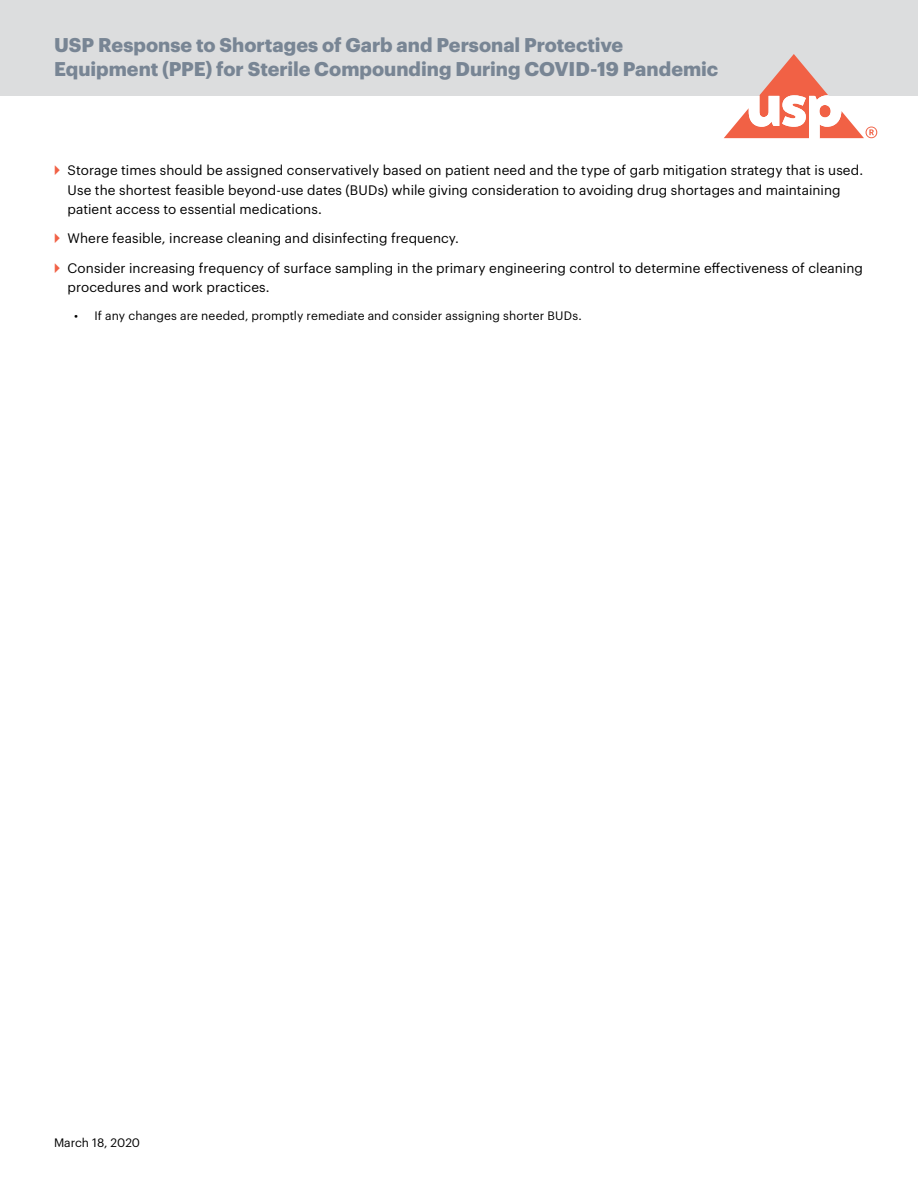
<style>
.page{position:relative;width:918px;height:1188px;background:#fff}
.page>*{position:absolute;margin:0;border:0;box-sizing:border-box;transform-origin:0 0}
.t1{font:700 19.5px/24px "Graphik";color:#788594}
.t2{font:13.5px/19.5px "Graphik";letter-spacing:.005em;color:#000}
.t3{font:12px "Graphik";letter-spacing:.01em;color:#000}
</style>
<div class="page">
<div style="left:0;top:0;width:918px;height:95px;background:#dcddde"></div>
<svg style="left:724px;top:54px;width:153px;height:84px"></svg>
<h1 class="t1" style="left:54px;top:32px;width:666px">USP Response to Shortages of Garb and Personal Protective<br>Equipment (PPE) for Sterile Compounding During COVID-19 Pandemic</h1>
<p class="t2" style="left:67px;top:159px;width:797px">Storage times should be assigned conservatively based on patient need and the type of garb mitigation strategy that is used.<br>Use the shortest feasible beyond-use dates (BUDs) while giving consideration to avoiding drug shortages and maintaining patient access to essential medications.</p>
<p class="t2" style="left:67px;top:223px;width:797px;line-height:29.2px">Where feasible, increase cleaning and disinfecting frequency.<br>Consider increasing frequency of surface sampling in the primary engineering control to determine effectiveness of cleaning</p>
<p class="t2" style="left:67px;top:276px;width:204px">procedures and work practices.</p>
<p class="t3" style="left:74px;top:307px;width:509px">• If any changes are needed, promptly remediate and consider assigning shorter BUDs.</p>
<p class="t3" style="left:54px;top:1134px;width:88px">March 18, 2020</p>
</div>
